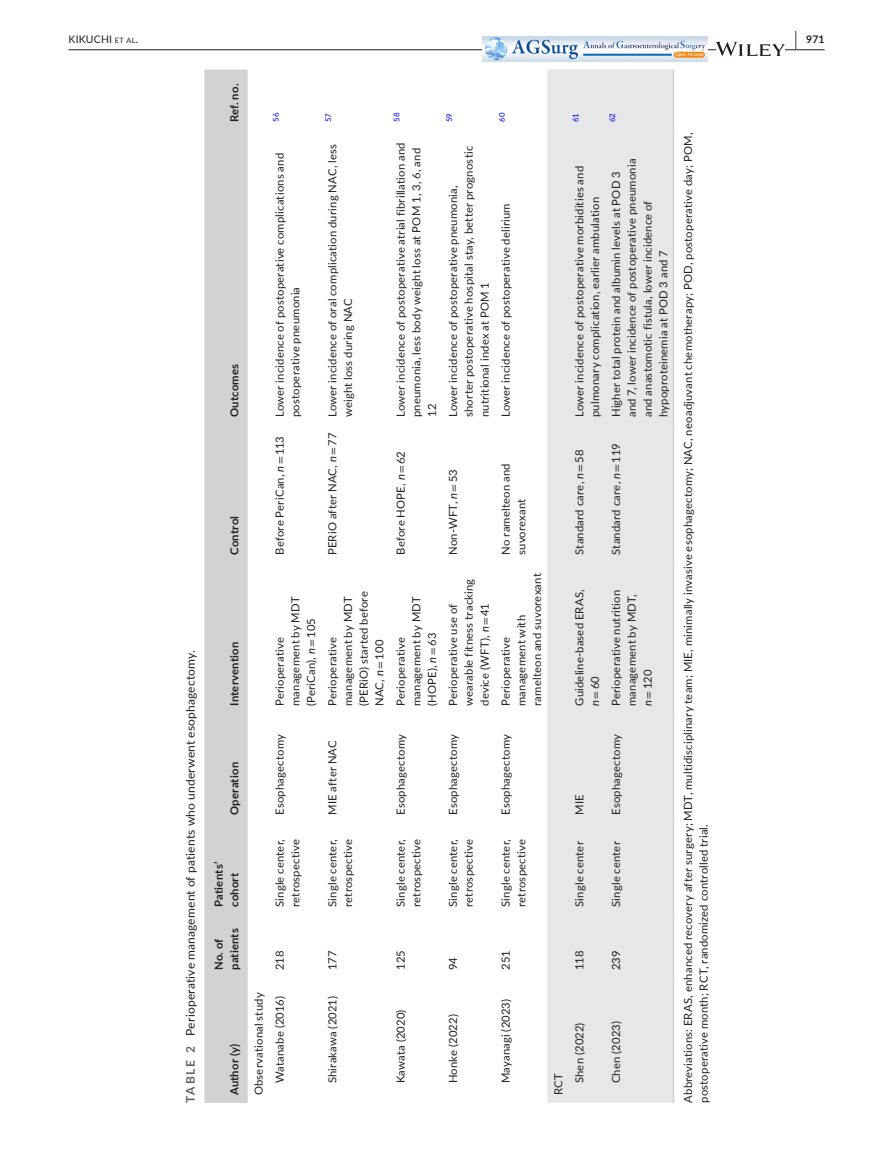
<style>
.page{position:relative;width:893px;height:1174px;background:#fff}
.page>*{position:absolute;margin:0;border:0;box-sizing:border-box;transform-origin:0 0}
.t1{font:12px "Lato";letter-spacing:.015em;color:#231f20}
.t2{font:11.25px/15.8px "Lato";letter-spacing:.015em;color:#231f20}
.t3{font:700 11.25px/15.8px "Lato";letter-spacing:.015em;color:#231f20}
.t4{font:10.5px "Lato";letter-spacing:.02em;color:#231f20}
.t5{font:700 10.5px "Lato";color:#231f20}
.t6{font:7.8px "Lato";letter-spacing:.005em;color:#00f}
.s1{font-size:7.35px}
.s2{font-size:19.5px}
.s3{font-weight:700;color:#636366}
.s4{font-style:italic}
.s5{font-family:"STIX"}
</style>
<div class="page">
<hr style="left:68px;top:49px;width:756px;height:1px;background:#231f20">
<img style="left:482px;top:36px;width:226px;height:26px">
<svg style="left:716px;top:42px;width:69px;height:14px"></svg>
<svg style="left:204px;top:69px;width:44px;height:1033px;background:#d5d6d8"></svg>
<div style="left:547px;top:69px;width:126px;height:1033px;background:#e6e7e9"></div>
<hr style="left:673px;top:977px;width:1px;height:125px;background:#d1d2d4">
<hr style="left:673px;top:914px;width:1px;height:63px;background:#d1d2d4">
<hr style="left:673px;top:822px;width:1px;height:92px;background:#d1d2d4">
<hr style="left:673px;top:713px;width:1px;height:109px;background:#d1d2d4">
<hr style="left:673px;top:562px;width:1px;height:151px;background:#d1d2d4">
<hr style="left:673px;top:424px;width:1px;height:138px;background:#d1d2d4">
<hr style="left:673px;top:130px;width:1px;height:294px;background:#d1d2d4">
<hr style="left:673px;top:69px;width:1px;height:61px;background:#d1d2d4">
<p class="t4" style="left:68px;top:31px;width:71px">KIKUCHI <span class="s1">et al</span>.</p>
<p class="t5" style="left:795px;top:31px;width:31px"><span class="s2">|</span> 971</p>
<p class="t1" style="left:182px;top:1102px;width:454px;rotate:-90deg"><span class="s3">TABLE 2</span> Perioperative management of patients who underwent esophagectomy.</p>
<p class="t3" style="left:226px;top:122px;width:40px;rotate:-90deg">Ref. no.</p>
<p class="t3" style="left:226px;top:417px;width:55px;rotate:-90deg">Outcomes</p>
<p class="t3" style="left:226px;top:555px;width:40px;rotate:-90deg">Control</p>
<p class="t3" style="left:226px;top:706px;width:66px;rotate:-90deg">Intervention</p>
<p class="t3" style="left:226px;top:815px;width:54px;rotate:-90deg">Operation</p>
<p class="t3" style="left:210px;top:907px;width:47px;rotate:-90deg">Patients’ cohort</p>
<p class="t3" style="left:210px;top:970px;width:43px;rotate:-90deg">No. of patients</p>
<p class="t3" style="left:226px;top:1095px;width:53px;rotate:-90deg">Author (y)</p>
<p class="t6" style="left:270px;top:122px;width:11px;rotate:-90deg">56</p>
<p class="t2" style="left:271px;top:417px;width:265px;rotate:-90deg">Lower incidence of postoperative complications and postoperative pneumonia</p>
<p class="t2" style="left:271px;top:555px;width:120px;rotate:-90deg">Before PeriCan, <span class="s4">n</span><span class="s5">=</span> 113</p>
<p class="t6" style="left:323px;top:122px;width:11px;rotate:-90deg">57</p>
<p class="t2" style="left:324px;top:417px;width:275px;rotate:-90deg">Lower incidence of oral complication during NAC, less weight loss during NAC</p>
<p class="t2" style="left:324px;top:555px;width:124px;rotate:-90deg">PERiO after NAC, <span class="s4">n</span><span class="s5">=</span> 77</p>
<p class="t2" style="left:271px;top:706px;width:111px;rotate:-90deg">Perioperative management by MDT (PeriCan), <span class="s4">n</span><span class="s5">=</span> 105</p>
<p class="t2" style="left:324px;top:706px;width:116px;rotate:-90deg">Perioperative management by MDT (PERiO) started before<br>NAC, <span class="s4">n</span><span class="s5">=</span> 100</p>
<p class="t6" style="left:391px;top:122px;width:11px;rotate:-90deg">58</p>
<p class="t2" style="left:392px;top:417px;width:276px;rotate:-90deg">Lower incidence of postoperative atrial fibrillation and pneumonia, less body weight loss at POM 1, 3, 6, and<br>12</p>
<p class="t6" style="left:444px;top:122px;width:11px;rotate:-90deg">59</p>
<p class="t2" style="left:445px;top:417px;width:273px;rotate:-90deg">Lower incidence of postoperative pneumonia, shorter postoperative hospital stay, better prognostic nutritional index at POM 1</p>
<p class="t6" style="left:496px;top:122px;width:11px;rotate:-90deg">60</p>
<p class="t2" style="left:497px;top:417px;width:215px;rotate:-90deg">Lower incidence of postoperative delirium</p>
<p class="t2" style="left:392px;top:555px;width:105px;rotate:-90deg">Before HOPE, <span class="s4">n</span><span class="s5">=</span> 62</p>
<p class="t2" style="left:392px;top:706px;width:111px;rotate:-90deg">Perioperative management by MDT (HOPE), <span class="s4">n</span><span class="s5">=</span> 63</p>
<p class="t2" style="left:445px;top:555px;width:87px;rotate:-90deg">Non-WFT, <span class="s4">n</span><span class="s5">=</span> 53</p>
<p class="t2" style="left:445px;top:706px;width:129px;rotate:-90deg">Perioperative use of wearable fitness tracking device (WFT), <span class="s4">n</span><span class="s5">=</span> 41</p>
<p class="t2" style="left:497px;top:555px;width:93px;rotate:-90deg">No ramelteon and suvorexant</p>
<p class="t2" style="left:497px;top:706px;width:134px;rotate:-90deg">Perioperative management with ramelteon and suvorexant</p>
<p class="t2" style="left:271px;top:815px;width:82px;rotate:-90deg">Esophagectomy</p>
<p class="t2" style="left:271px;top:907px;width:69px;rotate:-90deg">Single center, retrospective</p>
<p class="t2" style="left:324px;top:815px;width:76px;rotate:-90deg">MIE after NAC</p>
<p class="t2" style="left:324px;top:907px;width:69px;rotate:-90deg">Single center, retrospective</p>
<p class="t2" style="left:392px;top:815px;width:82px;rotate:-90deg">Esophagectomy</p>
<p class="t2" style="left:392px;top:907px;width:69px;rotate:-90deg">Single center, retrospective</p>
<p class="t2" style="left:445px;top:815px;width:82px;rotate:-90deg">Esophagectomy</p>
<p class="t2" style="left:445px;top:907px;width:69px;rotate:-90deg">Single center, retrospective</p>
<p class="t2" style="left:497px;top:815px;width:82px;rotate:-90deg">Esophagectomy</p>
<p class="t2" style="left:497px;top:907px;width:69px;rotate:-90deg">Single center, retrospective</p>
<p class="t6" style="left:570px;top:122px;width:10px;rotate:-90deg">61</p>
<p class="t6" style="left:607px;top:122px;width:11px;rotate:-90deg">62</p>
<p class="t2" style="left:571px;top:417px;width:253px;rotate:-90deg">Lower incidence of postoperative morbidities and pulmonary complication, earlier ambulation</p>
<p class="t2" style="left:608px;top:417px;width:260px;rotate:-90deg">Higher total protein and albumin levels at POD 3 and 7, lower incidence of postoperative pneumonia and anastomotic fistula, lower incidence of hypoproteinemia at POD 3 and 7</p>
<p class="t2" style="left:571px;top:555px;width:107px;rotate:-90deg">Standard care, <span class="s4">n</span><span class="s5">=</span> 58</p>
<p class="t2" style="left:608px;top:555px;width:113px;rotate:-90deg">Standard care, <span class="s4">n</span><span class="s5">=</span> 119</p>
<p class="t2" style="left:571px;top:706px;width:118px;rotate:-90deg">Guideline-based ERAS, <span class="s4">n</span><span class="s5">=</span> 60</p>
<p class="t2" style="left:571px;top:815px;width:22px;rotate:-90deg">MIE</p>
<p class="t2" style="left:571px;top:907px;width:67px;rotate:-90deg">Single center</p>
<p class="t2" style="left:608px;top:706px;width:117px;rotate:-90deg">Perioperative nutrition management by MDT, <span class="s4">n</span><span class="s5">=</span> 120</p>
<p class="t2" style="left:608px;top:815px;width:82px;rotate:-90deg">Esophagectomy</p>
<p class="t2" style="left:608px;top:907px;width:67px;rotate:-90deg">Single center</p>
<p class="t2" style="left:271px;top:970px;width:21px;rotate:-90deg">218</p>
<p class="t2" style="left:248px;top:1083px;width:92px;line-height:21px;text-indent:-12px;rotate:-90deg">Observational study<br>Watanabe (2016)</p>
<p class="t2" style="left:324px;top:970px;width:21px;rotate:-90deg">177</p>
<p class="t2" style="left:324px;top:1083px;width:89px;rotate:-90deg">Shirakawa (2021)</p>
<p class="t2" style="left:392px;top:970px;width:21px;rotate:-90deg">125</p>
<p class="t2" style="left:392px;top:1083px;width:75px;rotate:-90deg">Kawata (2020)</p>
<p class="t2" style="left:445px;top:970px;width:14px;rotate:-90deg">94</p>
<p class="t2" style="left:445px;top:1083px;width:71px;rotate:-90deg">Honke (2022)</p>
<p class="t2" style="left:497px;top:970px;width:21px;rotate:-90deg">251</p>
<p class="t2" style="left:497px;top:1083px;width:86px;rotate:-90deg">Mayanagi (2023)</p>
<p class="t2" style="left:571px;top:970px;width:21px;rotate:-90deg">118</p>
<p class="t2" style="left:547px;top:1083px;width:62px;line-height:21px;text-indent:-12px;rotate:-90deg">RCT<br>Shen (2022)</p>
<p class="t2" style="left:608px;top:970px;width:21px;rotate:-90deg">239</p>
<p class="t2" style="left:608px;top:1083px;width:64px;rotate:-90deg">Chen (2023)</p>
<p class="t2" style="left:680px;top:1103px;width:971px;rotate:-90deg">Abbreviations: ERAS, enhanced recovery after surgery; MDT, multidisciplinary team; MIE, minimally invasive esophagectomy; NAC, neoadjuvant chemotherapy; POD, postoperative day; POM, postoperative month; RCT, randomized controlled trial.</p>
</div>
